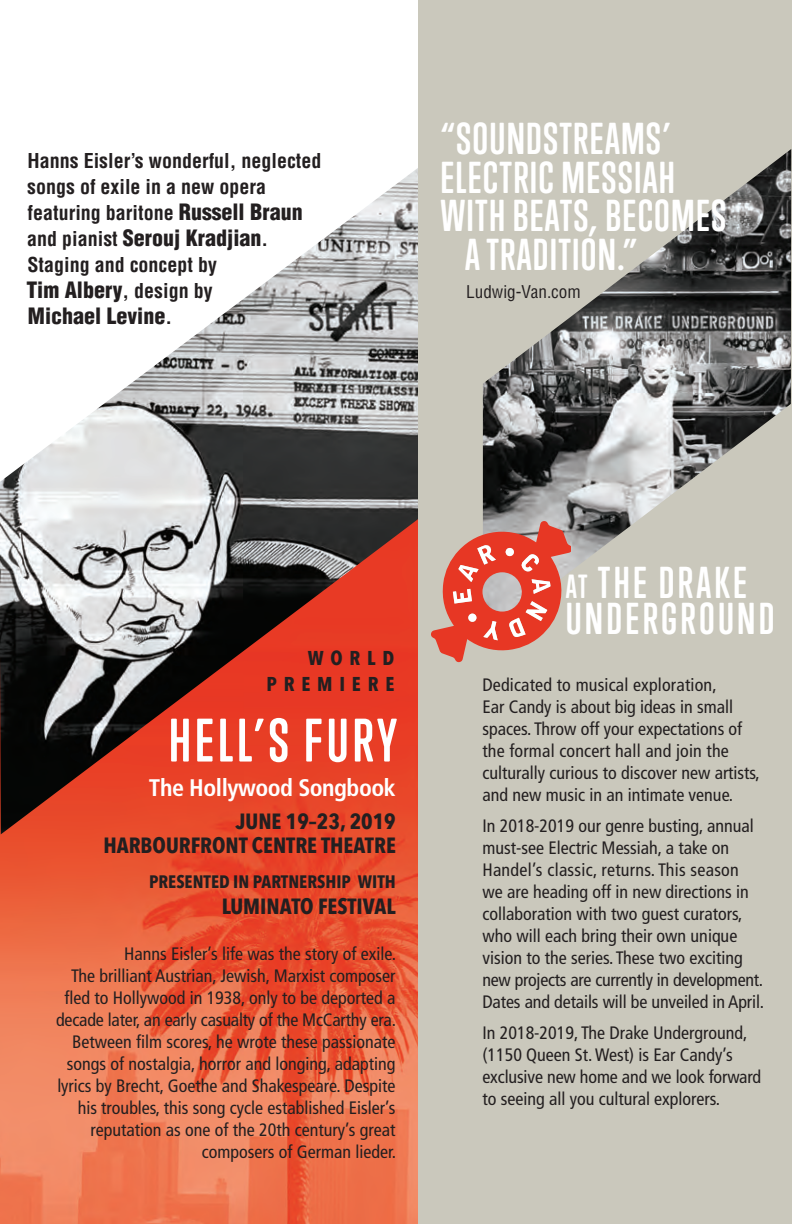
<style>
.page{position:relative;width:792px;height:1224px;background:#fff}
.page>*{position:absolute;margin:0;border:0;box-sizing:border-box;transform-origin:0 0}
.t1{font:700 56px "Trump Soft Pro";letter-spacing:.07em;color:#fff}
.t2{font:700 40.8px/38.6px "Trump Soft Pro";letter-spacing:.03em;color:#fff}
.t3{font:700 40.8px "Trump Soft Pro";letter-spacing:.08em;color:#fff}
.SUbtitle{font:700 condensed 24px "Frutiger";letter-spacing:-.02em;color:#fff}
.t4{font:900 condensed 22px/26px "Helvetica";color:#231f20}
.Date{font:700 22px "Avenir Next Condensed";color:#231f20}
.t5{font:700 condensed 20px/26px "Helvetica";color:#231f20}
.t6{font:700 20px/26px "Avenir Next Condensed";letter-spacing:.34em;color:#231f20;text-align:right}
.copy{font:condensed 18px/22px "Frutiger";color:#231f20}
.Date-2{font:700 18px "Avenir Next Condensed";color:#231f20}
.author_quote{font:condensed 17.2px "Helvetica";color:#231f20}
.s1{font-weight:900;font-size:22px}
.s2{font-weight:700;font-size:20px}
.s3{font-size:30.6px}
</style>
<div class="page">
<img style="left:0;top:834px;width:418px;height:390px">
<img style="left:0;top:168px;width:418px;height:666px">
<div style="left:418px;top:0;width:373px;height:1224px;background:#cac8bc"></div>
<img style="left:483px;top:149px;width:308px;height:422px">
<svg style="left:431px;top:521px;width:139px;height:141px"></svg>
<p class="t5" style="left:27px;top:148px;width:296px">Hanns Eisler’s wonderful, neglected songs of exile in a new opera featuring baritone <span class="s1">Russell Braun</span></p>
<p class="t4" style="left:27px;top:225px;width:242px"><span class="s2">and pianist</span> Serouj Kradjian<span class="s2">.</span></p>
<p class="t5" style="left:28px;top:252px;width:191px">Staging and concept by</p>
<p class="t4" style="left:27px;top:277px;width:187px">Tim Albery<span class="s2">, design by<br></span>Michael Levine<span class="s2">.</span></p>
<p class="t2" style="left:440px;top:119px;width:287px">“SOUNDSTREAMS’<br>ELECTRIC MESSIAH<br>WITH BEATS, BECOMES</p>
<p class="t2" style="left:465px;top:235px;width:173px">A TRADITION.”</p>
<p class="author_quote" style="left:466px;top:281px;width:116px">Ludwig-Van.com</p>
<p class="t6" style="left:267px;top:645px;width:129px">WORLD<br>PREMIERE</p>
<p class="t1" style="left:169px;top:706px;width:230px">HELL’S FURY</p>
<p class="SUbtitle" style="left:149px;top:773px;width:248px">The Hollywood Songbook</p>
<p class="Date" style="left:236px;top:807px;width:162px">JUNE 19–23, 2019</p>
<p class="Date" style="left:103px;top:831px;width:294px">HARBOURFRONT CENTRE THEATRE</p>
<p class="Date-2" style="left:149px;top:871px;width:248px">PRESENTED IN PARTNERSHIP WITH</p>
<p class="Date" style="left:222px;top:893px;width:176px">LUMINATO FESTIVAL</p>
<p class="copy" style="left:56px;top:942px;width:341px;text-align:right">Hanns Eisler’s life was the story of exile.<br>The brilliant Austrian, Jewish, Marxist composer fled to Hollywood in 1938, only to be deported a decade later, an early casualty of the McCarthy era.<br>Between film scores, he wrote these passionate songs of nostalgia, horror and longing, adapting lyrics by Brecht, Goethe and Shakespeare. Despite his troubles, this song cycle established Eisler’s reputation as one of the 20th century’s great composers of German lieder.</p>
<p class="t3" style="left:566px;top:557px;width:183px"><span class="s3">AT</span> THE DRAKE</p>
<p class="t3" style="left:566px;top:594px;width:210px">UNDERGROUND</p>
<p class="copy" style="left:482px;top:674px;width:279px">Dedicated to musical exploration,<br>Ear Candy is about big ideas in small spaces. Throw off your expectations of the formal concert hall and join the culturally curious to discover new artists, and new music in an intimate venue.</p>
<p class="copy" style="left:482px;top:815px;width:283px">In 2018-2019 our genre busting, annual must-see Electric Messiah, a take on Handel’s classic, returns. This season<br>we are heading off in new directions in collaboration with two guest curators, who will each bring their own unique vision to the series. These two exciting new projects are currently in development.<br>Dates and details will be unveiled in April.</p>
<p class="copy" style="left:482px;top:1022px;width:280px">In 2018-2019, The Drake Underground, (1150 Queen St. West) is Ear Candy’s exclusive new home and we look forward to seeing all you cultural explorers.</p>
</div>
